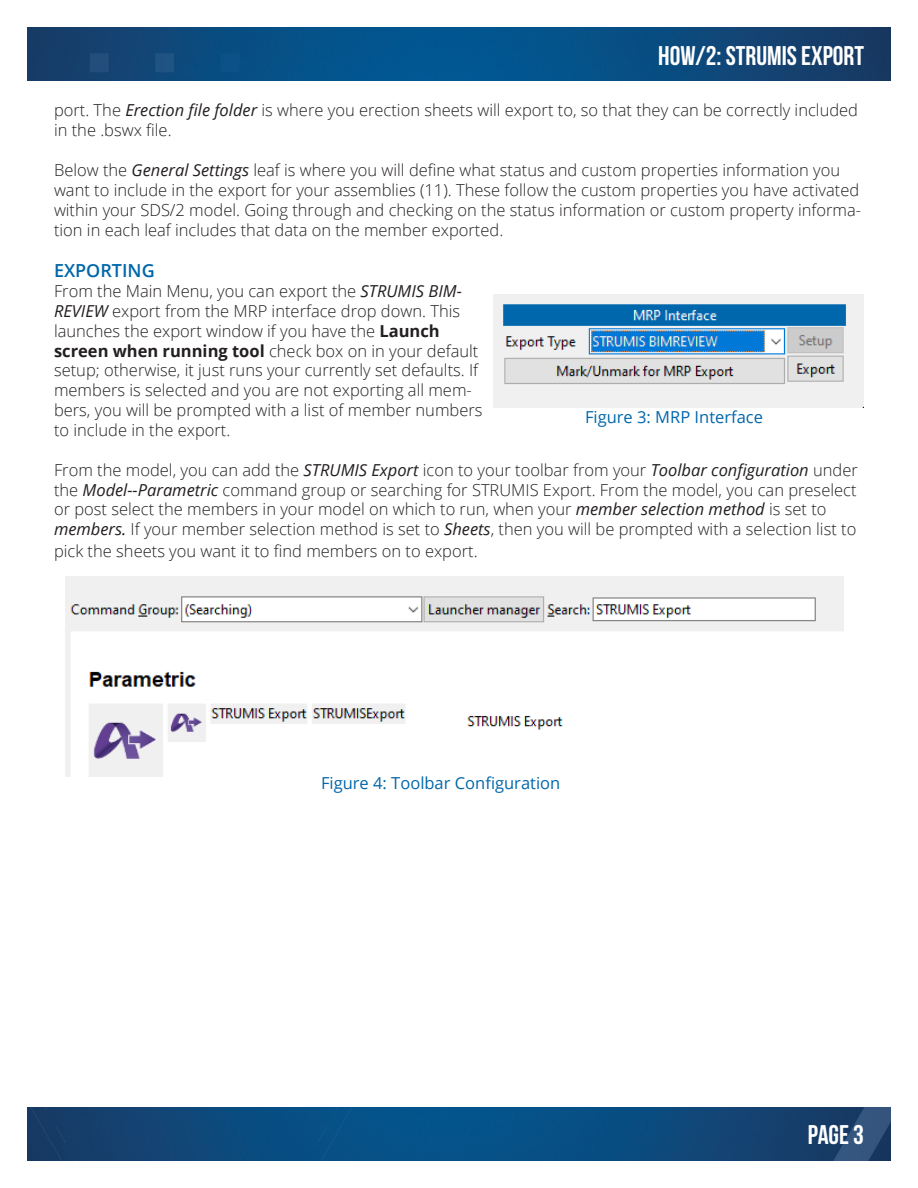
<style>
.page{position:relative;width:918px;height:1188px;background:#fff}
.page>*{position:absolute;margin:0;border:0;box-sizing:border-box;transform-origin:0 0}
.t1{font:27px "Bebas Neue";color:#fff}
.Subhead{font:600 18px "Open Sans";color:#0067aa}
.Body_Text{font:300 16.5px/19.8px "Open Sans";color:#231f20}
.Figure_Label{font:16.5px "Open Sans";color:#0067aa}
.s1{font-weight:400;font-style:italic}
.s2{font-weight:700}
</style>
<div class="page">
<img style="left:27px;top:27px;width:864px;height:54px">
<img style="left:27px;top:1107px;width:864px;height:54px">
<img style="left:494px;top:295px;width:370px;height:112px">
<img style="left:66px;top:576px;width:777px;height:200px">
<h1 class="t1" style="left:658px;top:41px;width:207px">HOW/2: STRUMIS EXPORT</h1>
<p class="Body_Text" style="left:54px;top:100px;width:806px">port. The <span class="s1">Erection file folder</span> is where you erection sheets will export to, so that they can be correctly included in the .bswx file.</p>
<p class="Body_Text" style="left:54px;top:160px;width:809px">Below the <span class="s1">General Settings</span> leaf is where you will define what status and custom properties information you want to include in the export for your assemblies (11). These follow the custom properties you have activated within your SDS/2 model. Going through and checking on the status information or custom property informa&shy;tion in each leaf includes that data on the member exported.</p>
<p class="Subhead" style="left:54px;top:259px;width:102px">EXPORTING</p>
<p class="Body_Text" style="left:54px;top:281px;width:430px">From the Main Menu, you can export the <span class="s1">STRUMIS BIM-REVIEW</span> export from the MRP interface drop down. This launches the export window if you have the <span class="s2">Launch screen when running tool</span> check box on in your default setup; otherwise, it just runs your currently set defaults. If members is selected and you are not exporting all mem&shy;bers, you will be prompted with a list of member numbers to include in the export.</p>
<p class="Body_Text" style="left:54px;top:460px;width:805px">From the model, you can add the <span class="s1">STRUMIS Export</span> icon to your toolbar from your <span class="s1">Toolbar configuration</span> under the <span class="s1">Model--Parametric</span> command group or searching for STRUMIS Export. From the model, you can preselect or post select the members in your model on which to run, when your <span class="s1">member selection method</span> is set to <span class="s1">members.</span> If your member selection method is set to <span class="s1">Sheets</span>, then you will be prompted with a selection list to</p>
<p class="Body_Text" style="left:54px;top:541px;width:425px">pick the sheets you want it to find members on to export.</p>
<p class="Figure_Label" style="left:585px;top:406px;width:180px">Figure 3: MRP Interface</p>
<p class="Figure_Label" style="left:321px;top:772px;width:241px">Figure 4: Toolbar Configuration</p>
<h1 class="t1" style="left:808px;top:1119px;width:58px">PAGE 3</h1>
</div>
